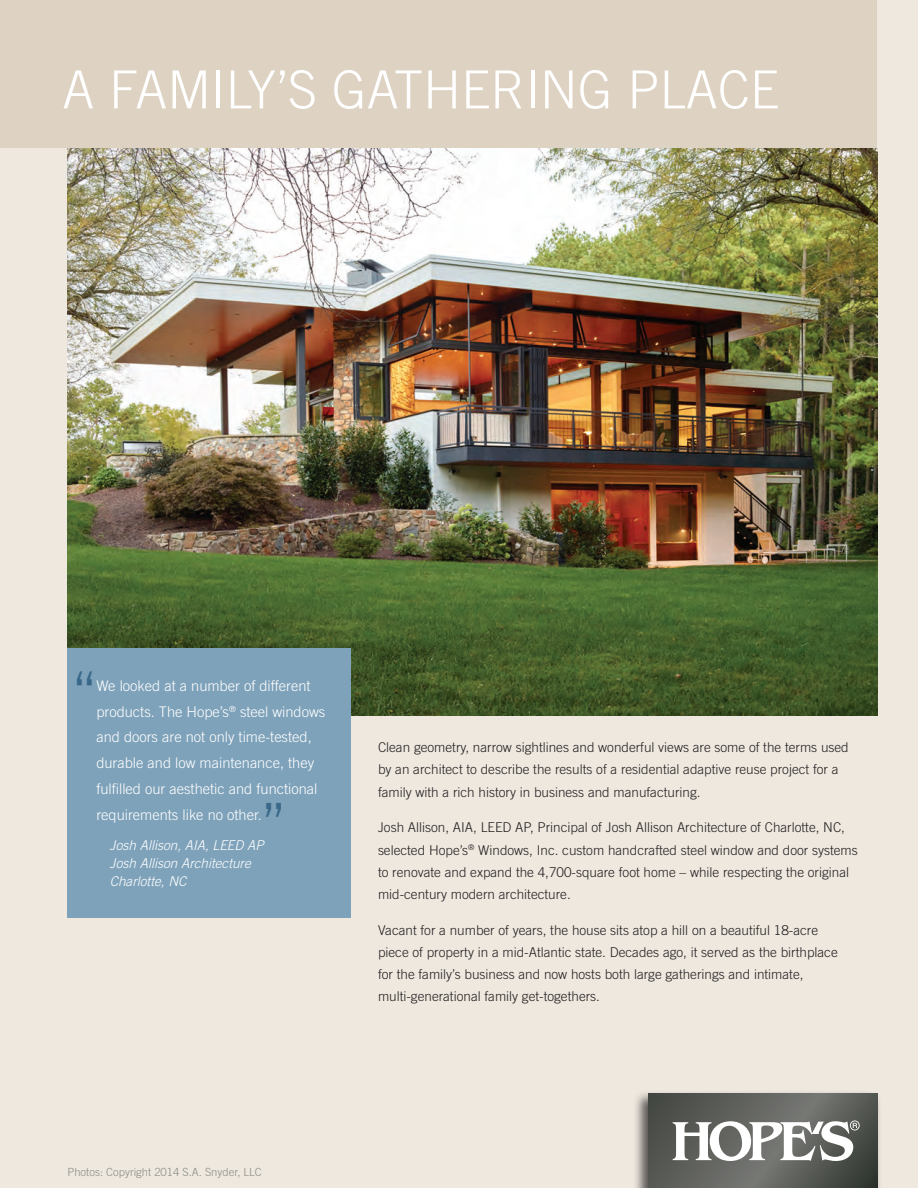
<style>
.page{position:relative;width:918px;height:1188px;background:#eee8df}
.page>*{position:absolute;margin:0;border:0;box-sizing:border-box;transform-origin:0 0}
.t1{font:55.5px "Trade Gothic LT Std";color:#3a6889;scale:.87 1}
.t2{font:300 52.5px "Trade Gothic LT Std";color:#fff}
.t3{font:300 14.7px/25.8px "Trade Gothic LT Std";color:#fff}
.t4{font:300 13.5px/22.2px "Trade Gothic LT Std";color:#231f20}
.t5{font:italic 300 13.5px/18px "Trade Gothic LT Std";color:#fff}
.t6{font:300 11.25px "Trade Gothic LT Std";color:#8b8c87}
</style>
<div class="page">
<div style="left:0;top:0;width:878px;height:148px;background:#ded3c3"></div>
<img style="left:68px;top:148px;width:810px;height:568px">
<div style="left:633px;top:1089px;width:249px;height:99px;background:#231f20;opacity:.75"></div>
<svg style="left:648px;top:1094px;width:230px;height:94px;background:#5a5c58"></svg>
<svg style="left:673px;top:1121px;width:187px;height:40px;background:#a9aaa8"></svg>
<div style="left:68px;top:648px;width:283px;height:270px;background:#7ea2ba"></div>
<h2 class="t2" style="left:62px;top:59px;width:718px">A FAMILY’S GATHERING PLACE</h2>
<h1 class="t1" style="left:72px;top:659px;width:29px">“</h1>
<p class="t3" style="left:96px;top:673px;width:230px">We looked at a number of different products. The Hope’s<sup>®</sup> steel windows and doors are not only time-tested, durable and low maintenance, they fulfilled our aesthetic and functional requirements like no other.</p>
<p class="t5" style="left:110px;top:836px;width:155px">Josh Allison, AIA, LEED AP</p>
<h1 class="t1" style="left:262px;top:789px;width:29px">”</h1>
<p class="t5" style="left:110px;top:854px;width:142px">Josh Allison Architecture<br>Charlotte, NC</p>
<p class="t4" style="left:378px;top:736px;width:472px">Clean geometry, narrow sightlines and wonderful views are some of the terms used by an architect to describe the results of a residential adaptive reuse project for a family with a rich history in business and manufacturing.</p>
<p class="t4" style="left:378px;top:816px;width:481px">Josh Allison, AIA, LEED AP, Principal of Josh Allison Architecture of Charlotte, NC, selected Hope’s<sup>®</sup> Windows, Inc. custom handcrafted steel window and door systems to renovate and expand the 4,700-square foot home – while respecting the original mid-century modern architecture.</p>
<p class="t4" style="left:378px;top:919px;width:461px">Vacant for a number of years, the house sits atop a hill on a beautiful 18-acre piece of property in a mid-Atlantic state. Decades ago, it served as the birthplace for the family’s business and now hosts both large gatherings and intimate, multi-generational family get-togethers.</p>
<p class="t6" style="left:68px;top:1165px;width:196px">Photos: Copyright 2014 S.A. Snyder, LLC</p>
</div>
